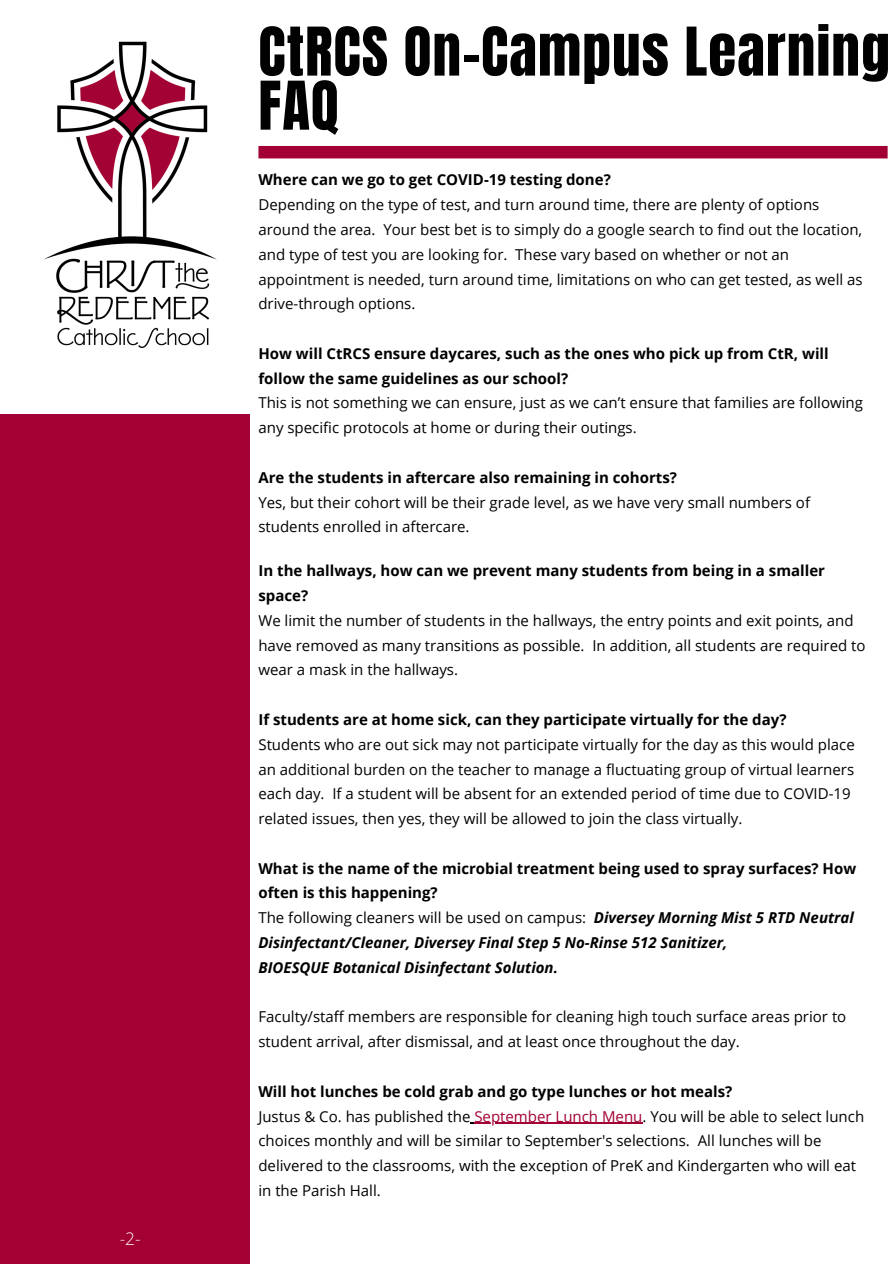
<style>
.page{position:relative;width:894px;height:1264px;background:#fff}
.page>*{position:absolute;margin:0;border:0;box-sizing:border-box;transform-origin:0 0}
.t1{font:57px/54px "Anton";letter-spacing:.02em;color:#020102}
.t2{font:300 17.25px "Open Sans";color:#fff8f2}
.t3{font:15px/24.8px "Open Sans";color:#020102}
.t4{font:700 15px/24.8px "Open Sans";color:#020102}
.t5{font:italic 700 15px/24.8px "Open Sans";color:#020102}
.s1{font-style:normal}
.s2{font-weight:400;font-style:normal}
.s3{font-weight:700}
.s4{color:#a30133}
</style>
<div class="page">
<div style="left:0;top:414px;width:249px;height:849px;background:#a30133"></div>
<img style="left:45px;top:41px;width:171px;height:306px">
<hr style="left:474px;top:1122px;width:168px;height:1px;background:#a30133">
<div style="left:258px;top:146px;width:629px;height:12px;background:#a30133"></div>
<p class="t2" style="left:120px;top:1226px;width:22px">-2-</p>
<h1 class="t1" style="left:258px;top:26px;width:632px">CtRCS On-Campus Learning<br>FAQ</h1>
<p class="t4" style="left:258px;top:167px;width:354px">Where can we go to get COVID-19 testing done?</p>
<p class="t3" style="left:258px;top:192px;width:605px">Depending on the type of test, and turn around time, there are plenty of options around the area. Your best bet is to simply do a google search to find out the location, and type of test you are looking for. These vary based on whether or not an appointment is needed, turn around time, limitations on who can get tested, as well as drive-through options.</p>
<p class="t4" style="left:258px;top:340px;width:571px">How will CtRCS ensure daycares, such as the ones who pick up from CtR, will follow the same guidelines as our school?</p>
<p class="t3" style="left:258px;top:390px;width:606px">This is not something we can ensure, just as we can’t ensure that families are following any specific protocols at home or during their outings.</p>
<p class="t4" style="left:258px;top:464px;width:420px">Are the students in aftercare also remaining in cohorts?</p>
<p class="t3" style="left:258px;top:489px;width:553px">Yes, but their cohort will be their grade level, as we have very small numbers of students enrolled in aftercare.</p>
<p class="t4" style="left:258px;top:558px;width:568px">In the hallways, how can we prevent many students from being in a smaller space?</p>
<p class="t3" style="left:258px;top:607px;width:608px">We limit the number of students in the hallways, the entry points and exit points, and have removed as many transitions as possible. In addition, all students are required to wear a mask in the hallways.</p>
<p class="t4" style="left:258px;top:706px;width:529px">If students are at home sick, can they participate virtually for the day?</p>
<p class="t3" style="left:258px;top:731px;width:597px">Students who are out sick may not participate virtually for the day as this would place an additional burden on the teacher to manage a fluctuating group of virtual learners each day. If a student will be absent for an extended period of time due to COVID-19 related issues, then yes, they will be allowed to join the class virtually.</p>
<p class="t5" style="left:258px;top:855px;width:599px"><span class="s1">What is the name of the microbial treatment being used to spray surfaces? How often is this happening?<br></span><span class="s2">The following cleaners will be used on campus:</span> Diversey Morning Mist 5 RTD Neutral Disinfectant/Cleaner, Diversey Final Step 5 No-Rinse 512 Sanitizer,<br>BIOESQUE Botanical Disinfectant Solution.</p>
<p class="t3" style="left:258px;top:1004px;width:589px">Faculty/staff members are responsible for cleaning high touch surface areas prior to student arrival, after dismissal, and at least once throughout the day.</p>
<p class="t3" style="left:258px;top:1078px;width:607px"><span class="s3">Will hot lunches be cold grab and go type lunches or hot meals?<br></span>Justus &amp; Co. has published the <span class="s4">September Lunch Menu</span>. You will be able to select lunch choices monthly and will be similar to September's selections. All lunches will be delivered to the classrooms, with the exception of PreK and Kindergarten who will eat in the Parish Hall.</p>
</div>
